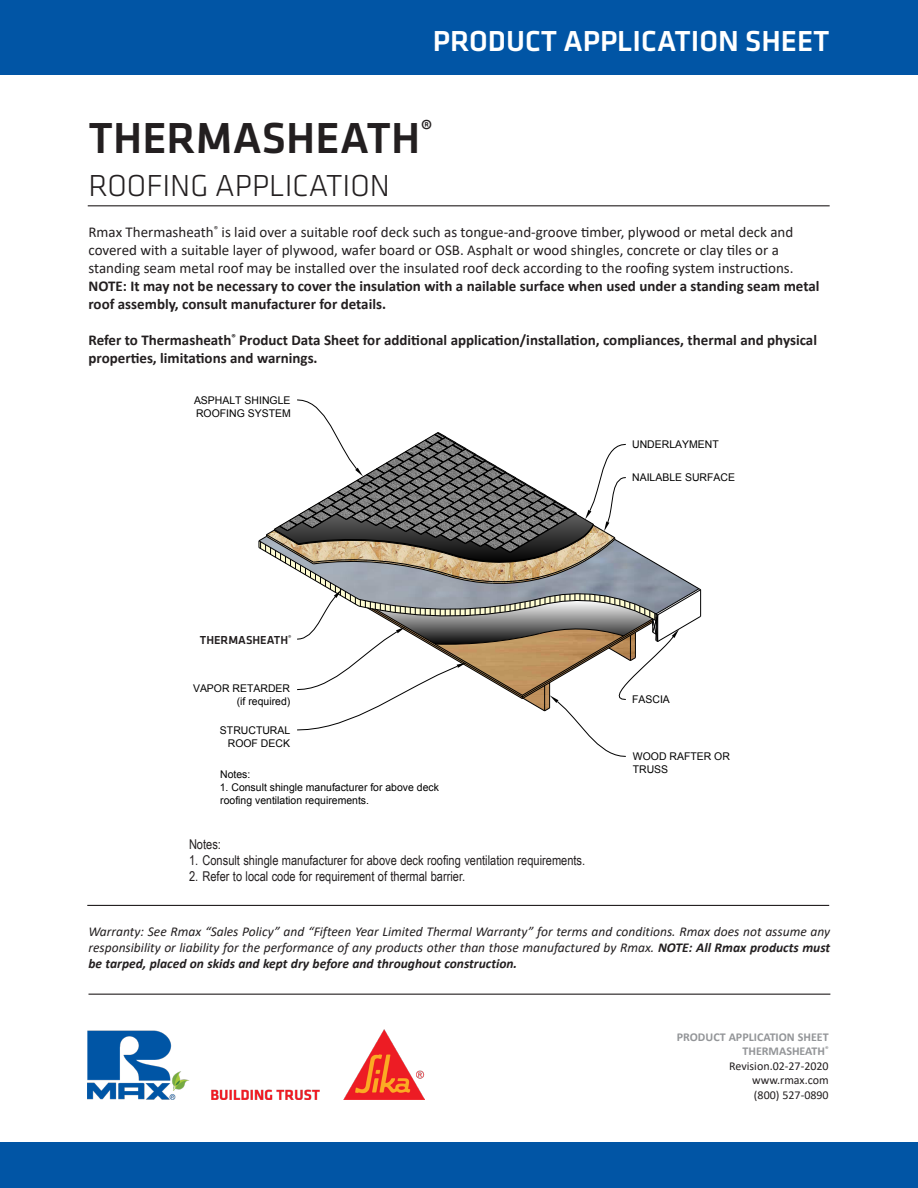
<style>
.page{position:relative;width:918px;height:1188px;background:#fff}
.page>*{position:absolute;margin:0;border:0;box-sizing:border-box;transform-origin:0 0}
.Heading_1{font:500 45px "Klavika";color:#231f20}
.Heading_1-2{font:300 31.5px "Klavika";color:#231f20}
.Bullet{font:500 30px "Klavika";color:#fff}
.t1{font:15px/18px "Calibri";color:#231f20}
.t2{font:700 15px/18px "Calibri";color:#231f20}
.Body{font:italic 13.5px/16.2px "Calibri";color:#231f20;text-align:justify}
.Bullet-2{font:13.5px "Arial Narrow";color:#231f20}
.Bullet-3{font:12px "Calibri";color:#231f20}
.Bullet-4{font:700 12px "Calibri";color:#939598}
.Bullet-5{font:500 12px "Klavika";color:#231f20}
.t3{font:10.65px/12.8px "Arial";color:#000}
.t4{font:700 10.65px "Arial";color:#000}
.s1{font-weight:700}
</style>
<div class="page">
<hr style="left:88px;top:205px;width:742px;height:1px;background:#231f20">
<hr style="left:87px;top:905px;width:742px;height:1px;background:#231f20">
<hr style="left:88px;top:994px;width:742px;height:1px;background:#231f20">
<div style="left:0;top:0;width:918px;height:75px;background:#0155a5"></div>
<div style="left:0;top:1143px;width:918px;height:45px;background:#0155a5"></div>
<img style="left:88px;top:1029px;width:336px;height:71px">
<svg style="left:258px;top:399px;width:443px;height:358px"></svg>
<div style="left:158px;top:635px;width:134px;height:17px;background:#fff"></div>
<p class="Bullet" style="left:433px;top:21px;width:398px">PRODUCT APPLICATION SHEET</p>
<p class="Heading_1" style="left:88px;top:107px;width:346px">THERMASHEATH<sup>®</sup></p>
<p class="Heading_1-2" style="left:88px;top:167px;width:303px">ROOFING APPLICATION</p>
<p class="t1" style="left:88px;top:223px;width:733px">Rmax Thermasheath<sup>®</sup> is laid over a suitable roof deck such as tongue-and-groove timber, plywood or metal deck and covered with a suitable layer of plywood, wafer board or OSB. Asphalt or wood shingles, concrete or clay tiles or a standing seam metal roof may be installed over the insulated roof deck according to the roofing system instructions.<br><span class="s1">NOTE: It may not be necessary to cover the insulation with a nailable surface when used under a standing seam metal roof assembly, consult manufacturer for details.</span></p>
<p class="t2" style="left:88px;top:331px;width:730px">Refer to Thermasheath<sup>®</sup> Product Data Sheet for additional application/installation, compliances, thermal and physical properties, limitations and warnings.</p>
<p class="t3" style="left:194px;top:394px;width:98px">ASPHALT SHINGLE<br>ROOFING SYSTEM</p>
<p class="t3" style="left:632px;top:438px;width:88px">UNDERLAYMENT</p>
<p class="t3" style="left:632px;top:471px;width:104px">NAILABLE SURFACE</p>
<p class="Bullet-5" style="left:200px;top:632px;width:93px">THERMASHEATH<sup>®</sup></p>
<p class="t4" style="left:188px;top:632px;width:104px">THERMASHEATH - 3</p>
<p class="t3" style="left:193px;top:682px;width:99px;text-align:right">VAPOR RETARDER (if required)</p>
<p class="t3" style="left:220px;top:724px;width:72px;text-align:right">STRUCTURAL<br>ROOF DECK</p>
<p class="t3" style="left:220px;top:768px;width:32px">Notes:</p>
<p class="t3" style="left:220px;top:781px;width:221px">1. Consult shingle manufacturer for above deck roofing ventilation requirements.</p>
<p class="Bullet-2" style="left:189px;top:834px;width:33px">Notes:</p>
<p class="Bullet-2" style="left:189px;top:850px;width:398px">1. Consult shingle manufacturer for above deck roofing ventilation requirements.</p>
<p class="Bullet-2" style="left:189px;top:867px;width:278px">2. Refer to local code for requirement of thermal barrier.</p>
<p class="t3" style="left:632px;top:693px;width:39px">FASCIA</p>
<p class="t3" style="left:633px;top:750px;width:99px">WOOD RAFTER OR<br>TRUSS</p>
<p class="Body" style="left:88px;top:922px;width:743px">Warranty: See Rmax “Sales Policy” and “Fifteen Year Limited Thermal Warranty” for terms and conditions. Rmax does not assume any responsibility or liability for the performance of any products other than those manufactured by Rmax. <span class="s1">NOTE: All Rmax products must be tarped, placed on skids and kept dry before and throughout construction.</span></p>
<p class="Bullet-4" style="left:677px;top:1028px;width:153px">PRODUCT APPLICATION SHEET</p>
<p class="Bullet-4" style="left:743px;top:1043px;width:88px">THERMASHEATH<sup>®</sup></p>
<p class="Bullet-3" style="left:729px;top:1057px;width:101px">Revision.02-27-2020</p>
<p class="Bullet-3" style="left:752px;top:1072px;width:78px">www.rmax.com</p>
<p class="Bullet-3" style="left:754px;top:1086px;width:76px">(800) 527-0890</p>
</div>
